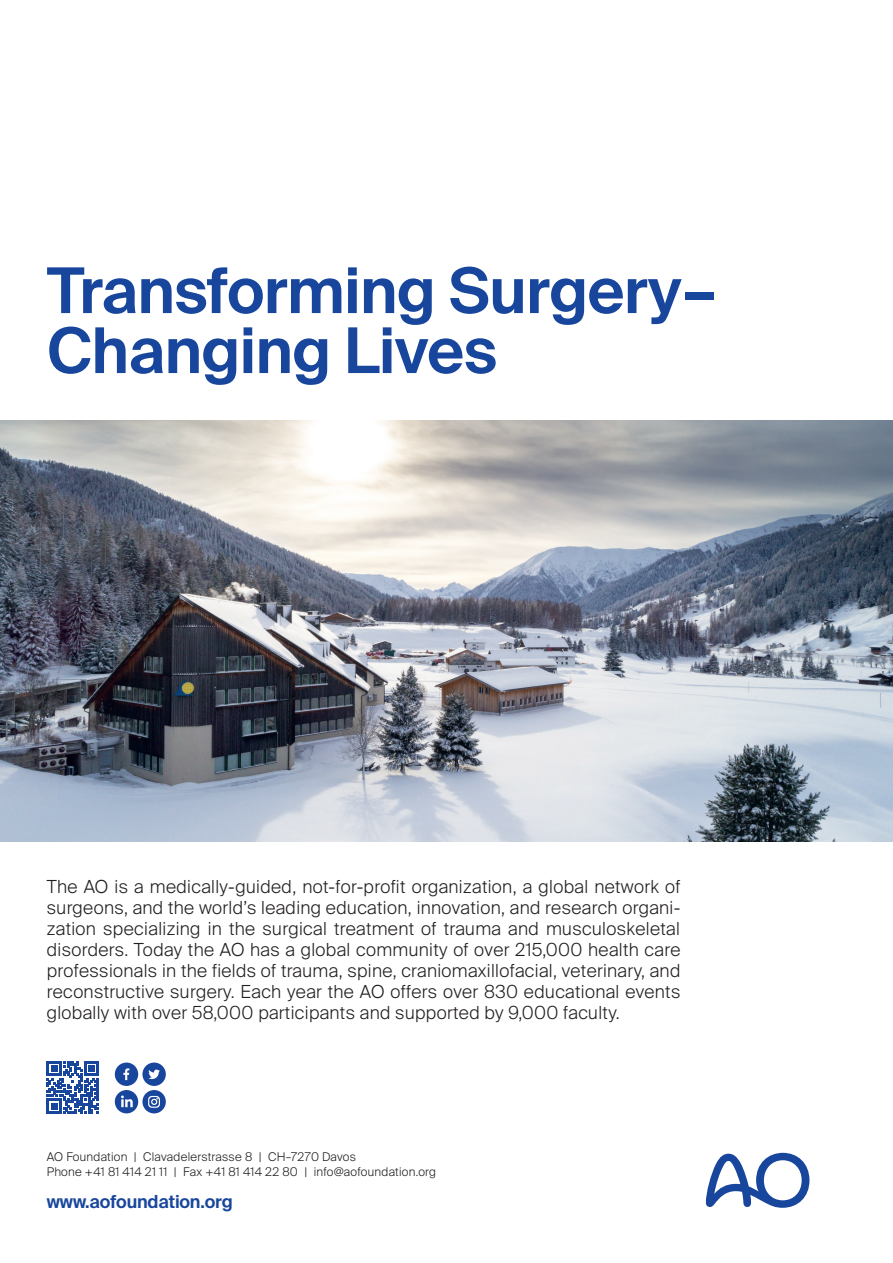
<style>
.page{position:relative;width:893px;height:1263px;background:#fff}
.page>*{position:absolute;margin:0;border:0;box-sizing:border-box;transform-origin:0 0}
.t1{font:600 63px/60px "Suisse Intl";letter-spacing:-.01em;color:#18469d}
.t2{font:300 18px/21px "Suisse Intl";letter-spacing:.02em;color:#231f20;text-align:justify}
.t3{font:600 18px "Suisse Intl";letter-spacing:-.01em;color:#18469d}
.t4{font:300 12px/15.8px "Suisse Intl";letter-spacing:.02em;color:#231f20}
</style>
<div class="page">
<img style="left:0;top:420px;width:893px;height:422px">
<svg style="left:115px;top:1062px;width:51px;height:51px"></svg>
<svg style="left:706px;top:1153px;width:103px;height:55px"></svg>
<svg style="left:47px;top:1061px;width:52px;height:52px"></svg>
<h1 class="t1" style="left:47px;top:261px;width:671px">Transforming Surgery–<br>Changing Lives</h1>
<p class="t2" style="left:47px;top:876px;width:635px">The AO is a medically-guided, not-for-profit organization, a global network of surgeons, and the world’s leading education, innovation, and research organi&shy;zation specializing in the surgical treatment of trauma and musculoskeletal disorders. Today the AO has a global community of over 215,000 health care professionals in the fields of trauma, spine, craniomaxillofacial, veterinary, and reconstructive surgery. Each year the AO offers over 830 educational events globally with over 58,000 participants and supported by 9,000 faculty.</p>
<p class="t4" style="left:47px;top:1149px;width:391px">AO Foundation | Clavadelerstrasse 8 | CH–7270 Davos<br>Phone +41 81 414 21 11 | Fax +41 81 414 22 80 | info@aofoundation.org</p>
<p class="t3" style="left:47px;top:1191px;width:187px">www.aofoundation.org</p>
</div>
